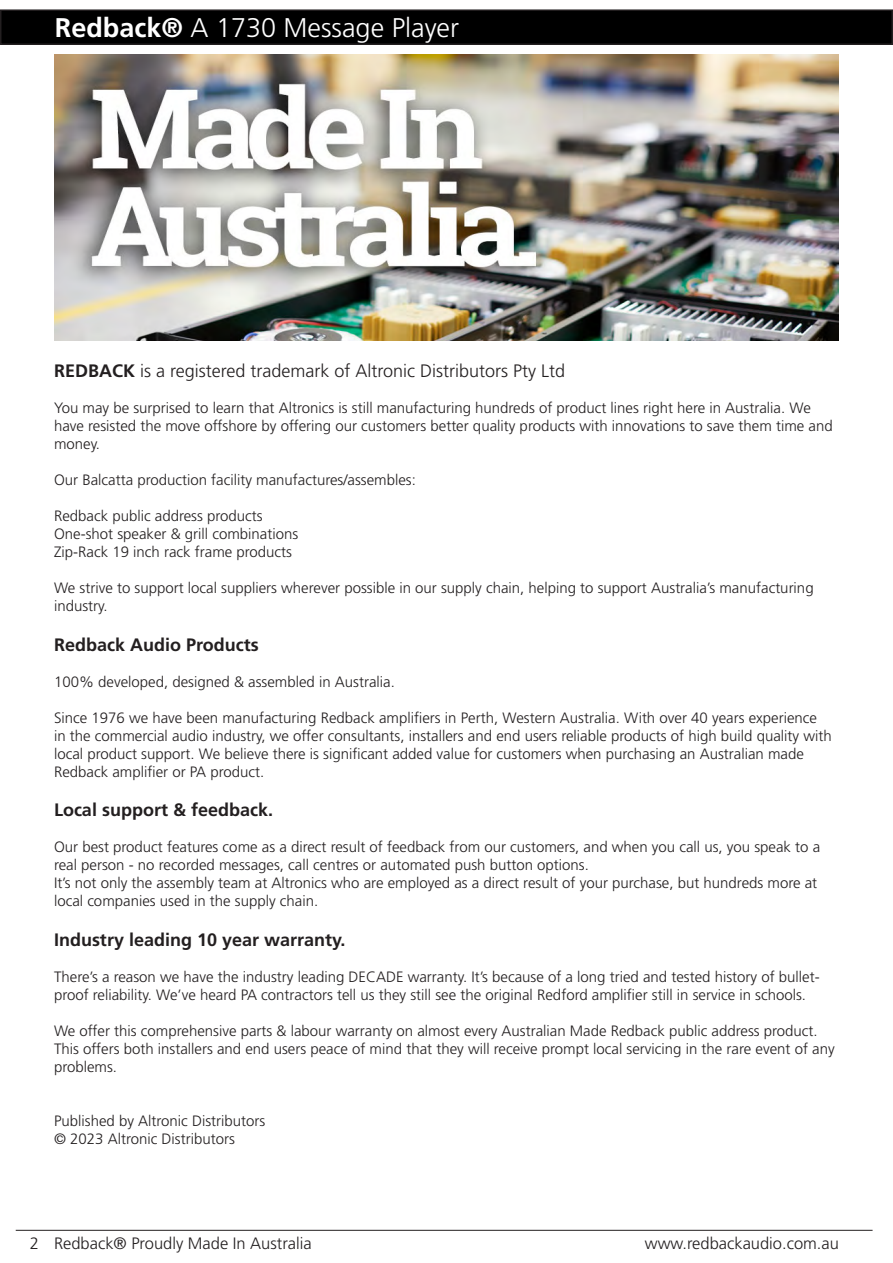
<style>
.page{position:relative;width:893px;height:1263px;background:#fff}
.page>*{position:absolute;margin:0;border:0;box-sizing:border-box;transform-origin:0 0}
.t1{font:300 27px "Frutiger LT Std";color:#fff}
.t2{font:700 18px "Frutiger LT Std";color:#231f20}
.t3{font:300 18px "Frutiger LT Std";color:#231f20}
.t4{font:300 16.5px "Frutiger LT Std";color:#231f20}
.t5{font:300 15px/18px "Frutiger LT Std";color:#231f20}
.s1{font-weight:700}
</style>
<div class="page">
<hr style="left:16px;top:1230px;width:857px;height:1px;background:#231f20">
<div style="left:1px;top:10px;width:891px;height:34px;background:#000"></div>
<div style="left:0;top:9px;width:893px;height:36px;border:2px solid #231f20"></div>
<img style="left:54px;top:54px;width:785px;height:286px">
<h1 class="t1" style="left:55px;top:12px;width:406px"><span class="s1">Redback®</span> A 1730 Message Player</h1>
<p class="t3" style="left:54px;top:361px;width:513px"><span class="s1">REDBACK</span> is a registered trademark of Altronic Distributors Pty Ltd</p>
<p class="t5" style="left:54px;top:399px;width:780px">You may be surprised to learn that Altronics is still manufacturing hundreds of product lines right here in Australia. We have resisted the move offshore by offering our customers better quality products with innovations to save them time and money.</p>
<p class="t5" style="left:54px;top:471px;width:363px">Our Balcatta production facility manufactures/assembles:</p>
<p class="t5" style="left:54px;top:507px;width:210px">Redback public address products</p>
<p class="t5" style="left:54px;top:525px;width:246px">One-shot speaker &amp; grill combinations</p>
<p class="t5" style="left:54px;top:543px;width:240px">Zip-Rack 19 inch rack frame products</p>
<p class="t5" style="left:54px;top:579px;width:761px">We strive to support local suppliers wherever possible in our supply chain, helping to support Australia’s manufacturing industry.</p>
<p class="t2" style="left:54px;top:634px;width:206px">Redback Audio Products</p>
<p class="t5" style="left:54px;top:673px;width:342px">100% developed, designed &amp; assembled in Australia.</p>
<p class="t5" style="left:54px;top:709px;width:779px">Since 1976 we have been manufacturing Redback amplifiers in Perth, Western Australia. With over 40 years experience in the commercial audio industry, we offer consultants, installers and end users reliable products of high build quality with local product support. We believe there is significant added value for customers when purchasing an Australian made Redback amplifier or PA product.</p>
<p class="t2" style="left:54px;top:799px;width:221px">Local support &amp; feedback.</p>
<p class="t5" style="left:54px;top:838px;width:768px">Our best product features come as a direct result of feedback from our customers, and when you call us, you speak to a real person - no recorded messages, call centres or automated push button options.</p>
<p class="t5" style="left:54px;top:874px;width:765px">It’s not only the assembly team at Altronics who are employed as a direct result of your purchase, but hundreds more at local companies used in the supply chain.</p>
<p class="t2" style="left:54px;top:929px;width:293px">Industry leading 10 year warranty.</p>
<p class="t5" style="left:54px;top:968px;width:767px">There’s a reason we have the industry leading DECADE warranty. It’s because of a long tried and tested history of bullet&shy;proof reliability. We’ve heard PA contractors tell us they still see the original Redford amplifier still in service in schools.</p>
<p class="t5" style="left:54px;top:1022px;width:782px">We offer this comprehensive parts &amp; labour warranty on almost every Australian Made Redback public address product.<br>This offers both installers and end users peace of mind that they will receive prompt local servicing in the rare event of any problems.</p>
<p class="t5" style="left:54px;top:1112px;width:213px">Published by Altronic Distributors</p>
<p class="t5" style="left:54px;top:1130px;width:182px">© 2023 Altronic Distributors</p>
<p class="t4" style="left:30px;top:1234px;width:283px">2 Redback® Proudly Made In Australia</p>
<p class="t4" style="left:645px;top:1234px;width:196px">www.redbackaudio.com.au</p>
</div>
